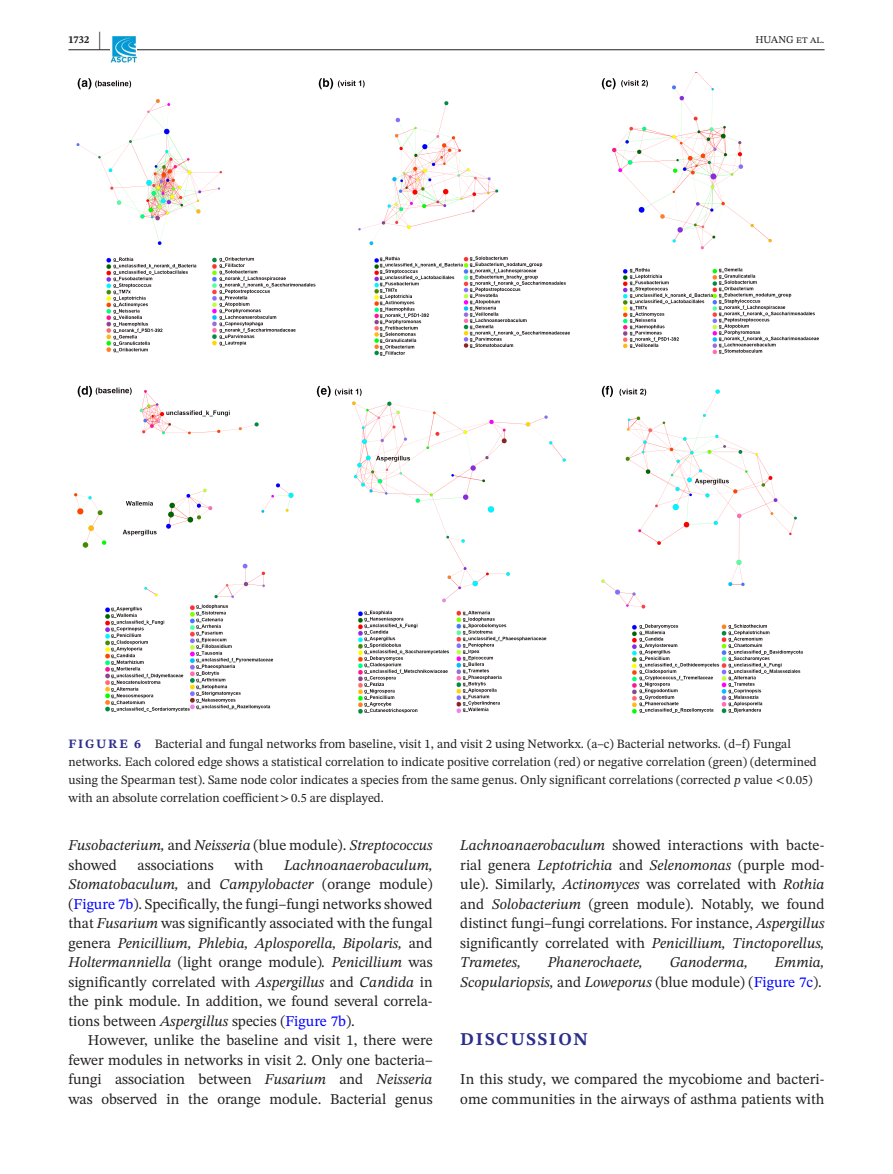
<style>
.page{position:relative;width:893px;height:1174px;background:#fff}
.page>*{position:absolute;margin:0;border:0;box-sizing:border-box;transform-origin:0 0}
.t1{font:700 18px "STIX Two Text";letter-spacing:.1em;color:#2c2d8c}
.t2{font:15px/19.5px "STIX Two Text";color:#231f20;text-align:justify}
.t3{font:italic 15px/19.5px "STIX Two Text";color:#231f20}
.t4{font:12.75px/18px "STIX Two Text";color:#231f20}
.t5{font:10.5px "STIX Two Text";color:#231f20}
.t6{font:700 10.5px "STIX Two Text";color:#231f20}
.s1{font-size:21px}
.s2{font-weight:700;color:#2c2d8c}
.s3{font-style:italic}
.s4{font-style:normal}
.s5{color:#00f}
.s6{font-style:normal;color:#00f}
</style>
<div class="page">
<hr style="left:68px;top:49px;width:756px;height:1px;background:#231f20">
<img style="left:111px;top:37px;width:25px;height:25px">
<img style="left:74px;top:72px;width:745px;height:642px">
<p class="t6" style="left:68px;top:32px;width:34px">1732 <span class="s1">|</span></p>
<p class="t5" style="left:755px;top:32px;width:71px">HUANG et al.</p>
<p class="t4" style="left:68px;top:735px;width:750px"><span class="s2">FIGURE 6</span> Bacterial and fungal networks from baseline, visit 1, and visit 2 using Networkx. (a–c) Bacterial networks. (d–f) Fungal networks. Each colored edge shows a statistical correlation to indicate positive correlation (red) or negative correlation (green) (determined using the Spearman test). Same node color indicates a species from the same genus. Only significant correlations (corrected <span class="s3">p</span> value &lt;0.05) with an absolute correlation coefficient&gt;0.5 are displayed.</p>
<p class="t3" style="left:68px;top:835px;width:366px">Fusobacterium, <span class="s4">and</span> Neisseria <span class="s4">(blue module).</span> Streptococcus <span class="s4">showed</span></p>
<p class="t2" style="left:138px;top:855px;width:78px">associations</p>
<p class="t2" style="left:234px;top:855px;width:30px">with</p>
<p class="t2" style="left:68px;top:855px;width:366px;text-indent:216px"><span class="s3">Lachnoanaerobaculum, Stomatobaculum,</span> and <span class="s3">Campylobacter</span> (orange module) (<span class="s5">Figure 7b</span>). Specifically, the fungi–fungi networks showed that <span class="s3">Fusarium</span> was significantly associated with the fungal genera <span class="s3">Penicillium, Phlebia, Aplosporella, Bipolaris,</span> and <span class="s3">Holtermanniella</span> (light orange module)<span class="s3">. Penicillium</span> was significantly correlated with <span class="s3">Aspergillus</span> and <span class="s3">Candida</span> in the pink module. In addition, we found several correla&shy;tions between <span class="s3">Aspergillus</span> species (<span class="s5">Figure 7b</span>).</p>
<p class="t2" style="left:68px;top:1030px;width:366px;text-indent:20px">However, unlike the baseline and visit 1, there were fewer modules in networks in visit 2. Only one bacteria– fungi association between <span class="s3">Fusarium</span> and <span class="s3">Neisseria </span>was observed in the orange module. Bacterial genus</p>
<p class="t2" style="left:460px;top:835px;width:366px"><span class="s3">Lachnoanaerobaculum</span> showed interactions with bacte&shy;rial genera <span class="s3">Leptotrichia</span> and <span class="s3">Selenomonas</span> (purple mod&shy;ule). Similarly, <span class="s3">Actinomyces</span> was correlated with <span class="s3">Rothia </span>and <span class="s3">Solobacterium</span> (green module). Notably, we found distinct fungi–fungi correlations. For instance, <span class="s3">Aspergillus </span>significantly correlated with <span class="s3">Penicillium, Tinctoporellus, Trametes,</span></p>
<p class="t3" style="left:548px;top:952px;width:97px">Phanerochaete,</p>
<p class="t3" style="left:670px;top:952px;width:80px">Ganoderma,</p>
<p class="t3" style="left:460px;top:952px;width:366px;text-align:right">Emmia,<br>Scopulariopsis, <span class="s4">and</span> Loweporus <span class="s4">(blue module) (</span><span class="s6">Figure 7c</span><span class="s4">).</span></p>
<p class="t1" style="left:460px;top:1026px;width:129px">DISCUSSION</p>
<p class="t2" style="left:460px;top:1069px;width:366px">In this study, we compared the mycobiome and bacteri&shy;ome communities in the airways of asthma patients with</p>
</div>
